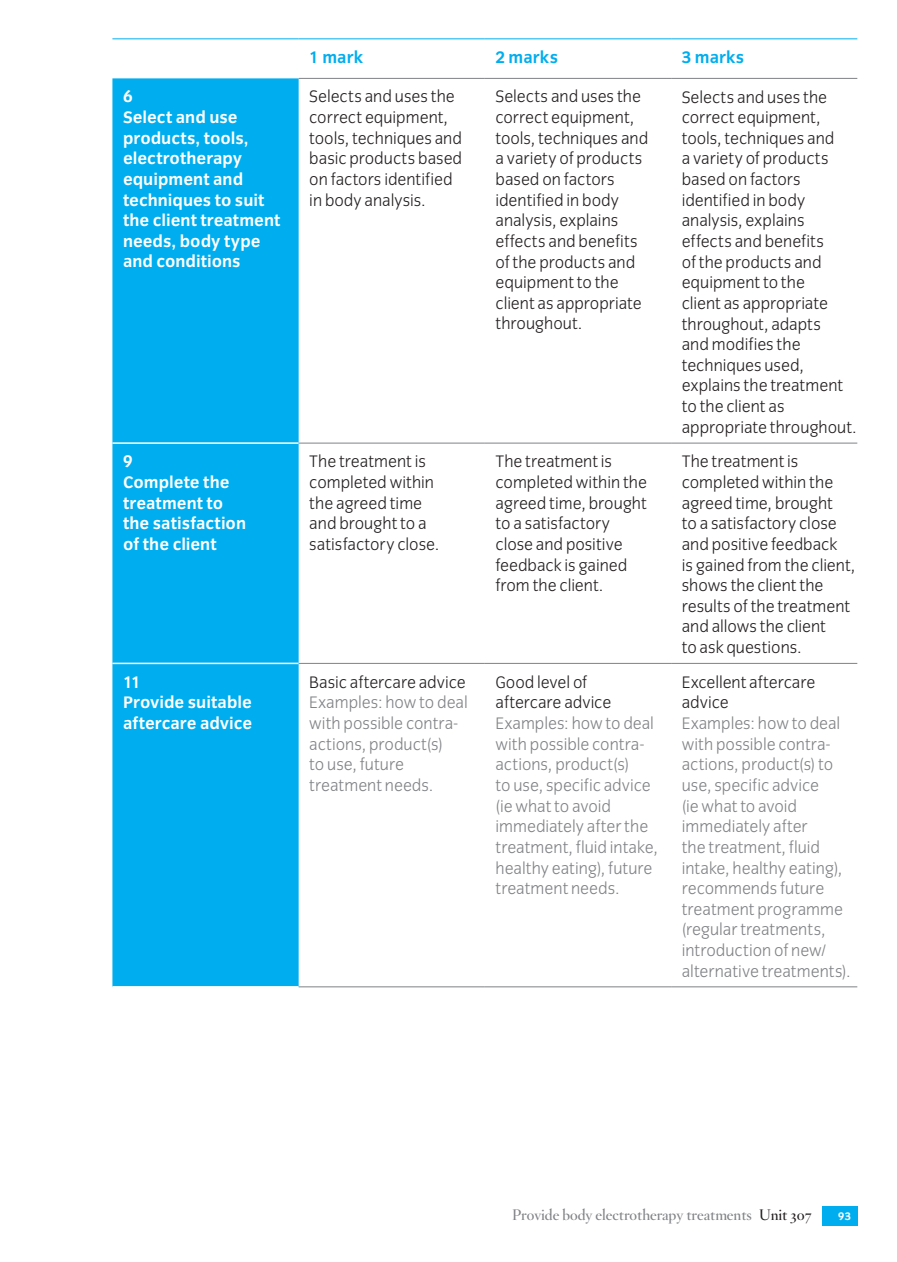
<style>
.page{position:relative;width:897px;height:1262px;background:#fff}
.page>*{position:absolute;margin:0;border:0;box-sizing:border-box;transform-origin:0 0}
.t1{font:300 17.25px/20.7px "Congress Sans";color:#231f20}
.t2{font:300 17.25px/20.7px "Congress Sans";color:#808285}
.t3{font:700 17.25px/20.7px "Congress Sans";color:#fff}
.t4{font:700 17.25px "Congress Sans";color:#00aeef}
.t5{font:15px "Hoefler Titling HTF Sm Roman";color:#808285}
.t6{font:700 11.25px "Congress Sans";color:#fff}
.s1{color:#231f20}
</style>
<div class="page">
<div style="left:821px;top:1206px;width:35px;height:19px;background:#00aeef"></div>
<div style="left:112px;top:78px;width:186px;height:908px;background:#00aeef"></div>
<hr style="left:298px;top:78px;width:186px;height:1px;background:#808285">
<hr style="left:484px;top:78px;width:186px;height:1px;background:#808285">
<hr style="left:670px;top:78px;width:186px;height:1px;background:#808285">
<hr style="left:112px;top:38px;width:186px;height:1px;background:#00aeef">
<hr style="left:298px;top:38px;width:186px;height:1px;background:#00aeef">
<hr style="left:298px;top:986px;width:186px;height:1px;background:#808285">
<hr style="left:484px;top:986px;width:186px;height:1px;background:#808285">
<hr style="left:670px;top:986px;width:186px;height:1px;background:#808285">
<hr style="left:484px;top:38px;width:186px;height:1px;background:#00aeef">
<hr style="left:670px;top:38px;width:186px;height:1px;background:#00aeef">
<hr style="left:112px;top:442px;width:186px;height:2px;background:#fff">
<hr style="left:298px;top:443px;width:186px;height:1px;background:#808285">
<hr style="left:484px;top:443px;width:186px;height:1px;background:#808285">
<hr style="left:670px;top:443px;width:186px;height:1px;background:#808285">
<hr style="left:112px;top:662px;width:186px;height:2px;background:#fff">
<hr style="left:298px;top:663px;width:186px;height:1px;background:#808285">
<hr style="left:484px;top:663px;width:186px;height:1px;background:#808285">
<hr style="left:670px;top:663px;width:186px;height:1px;background:#808285">
<p class="t4" style="left:309px;top:47px;width:55px">1 mark</p>
<p class="t4" style="left:495px;top:47px;width:64px">2 marks</p>
<p class="t4" style="left:681px;top:47px;width:64px">3 marks</p>
<p class="t3" style="left:123px;top:86px;width:159px">6<br>Select and use products, tools, electrotherapy equipment and techniques to suit the client treatment needs, body type and conditions</p>
<p class="t1" style="left:309px;top:86px;width:154px">Selects and uses the correct equipment, tools, techniques and basic products based on factors identified in body analysis.</p>
<p class="t1" style="left:495px;top:86px;width:154px">Selects and uses the correct equipment, tools, techniques and a variety of products based on factors identified in body analysis, explains effects and benefits of the products and equipment to the client as appropriate throughout.</p>
<p class="t1" style="left:681px;top:87px;width:176px">Selects and uses the correct equipment, tools, techniques and<br>a variety of products based on factors identified in body analysis, explains effects and benefits<br>of the products and equipment to the<br>client as appropriate throughout, adapts<br>and modifies the techniques used, explains the treatment to the client as appropriate throughout.</p>
<p class="t3" style="left:123px;top:451px;width:124px">9<br>Complete the treatment to the satisfaction of the client</p>
<p class="t1" style="left:309px;top:451px;width:131px">The treatment is completed within the agreed time and brought to a satisfactory close.</p>
<p class="t1" style="left:495px;top:451px;width:153px">The treatment is completed within the agreed time, brought to a satisfactory close and positive feedback is gained from the client.</p>
<p class="t1" style="left:681px;top:451px;width:175px">The treatment is completed within the agreed time, brought<br>to a satisfactory close and positive feedback<br>is gained from the client, shows the client the results of the treatment and allows the client<br>to ask questions.</p>
<p class="t3" style="left:123px;top:671px;width:130px">11<br>Provide suitable aftercare advice</p>
<p class="t1" style="left:309px;top:672px;width:158px">Basic aftercare advice</p>
<p class="t1" style="left:495px;top:672px;width:117px">Good level of aftercare advice</p>
<p class="t2" style="left:495px;top:713px;width:164px">Examples: how to deal with possible contra&shy;actions, product(s)<br>to use, specific advice (ie what to avoid immediately after the treatment, fluid intake, healthy eating), future treatment needs.</p>
<p class="t1" style="left:681px;top:672px;width:135px">Excellent aftercare advice</p>
<p class="t2" style="left:681px;top:713px;width:170px">Examples: how to deal with possible contra&shy;actions, product(s) to use, specific advice<br>(ie what to avoid immediately after<br>the treatment, fluid intake, healthy eating), recommends future treatment programme (regular treatments, introduction of new/ alternative treatments).</p>
<p class="t2" style="left:309px;top:692px;width:160px">Examples: how to deal with possible contra&shy;actions, product(s)<br>to use, future treatment needs.</p>
<p class="t5" style="left:512px;top:1205px;width:301px">Provide body electrotherapy treatments <span class="s1">Unit 307</span></p>
<p class="t6" style="left:837px;top:1209px;width:14px">93</p>
</div>
